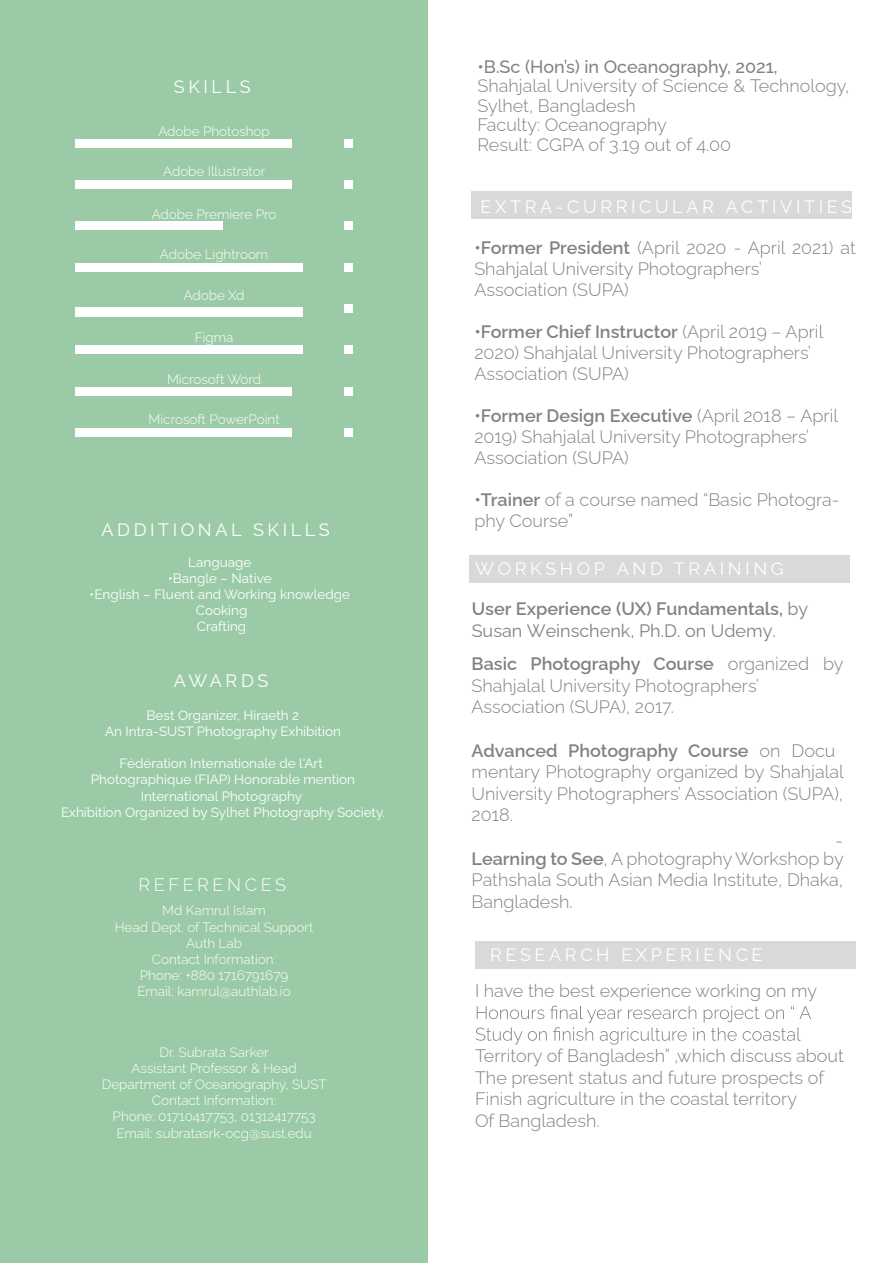
<style>
.page{position:relative;width:893px;height:1263px;background:#fff}
.page>*{position:absolute;margin:0;border:0;box-sizing:border-box;transform-origin:0 0}
.t1{font:300 18px/21.6px "Raleway";color:#828282}
.t2{font:600 18px/21.6px "Raleway";color:#828282}
.t3{font:18px "Raleway";letter-spacing:.2em;color:#fff}
.t4{font:500 18px "Raleway";color:#828282}
.t5{font:300 18px "Raleway";letter-spacing:.2em;color:#fff}
.t6{font:300 13.5px/16.2px "Raleway";color:#fff;text-align:center}
.t7{font:13.5px/16.2px "Raleway";color:#fff;text-align:center}
.s1{font-weight:600}
.s2{font-weight:400}
.s3{font-weight:300}
</style>
<div class="page">
<div style="left:469px;top:555px;width:381px;height:27px;background:#dad9d8"></div>
<div style="left:475px;top:941px;width:380px;height:28px;background:#dad9d8"></div>
<div style="left:472px;top:191px;width:380px;height:28px;background:#dad9d8"></div>
<div style="left:0;top:0;width:428px;height:1262px;background:#9bcba6"></div>
<div style="left:76px;top:139px;width:216px;height:9px;background:#fff"></div>
<div style="left:344px;top:139px;width:9px;height:9px;background:#fff"></div>
<div style="left:76px;top:180px;width:216px;height:9px;background:#fff"></div>
<div style="left:344px;top:180px;width:9px;height:9px;background:#fff"></div>
<div style="left:76px;top:221px;width:147px;height:9px;background:#fff"></div>
<div style="left:344px;top:221px;width:9px;height:9px;background:#fff"></div>
<div style="left:76px;top:263px;width:227px;height:9px;background:#fff"></div>
<div style="left:344px;top:263px;width:9px;height:9px;background:#fff"></div>
<div style="left:76px;top:345px;width:227px;height:9px;background:#fff"></div>
<div style="left:344px;top:345px;width:9px;height:9px;background:#fff"></div>
<div style="left:75px;top:307px;width:228px;height:9px;background:#fff"></div>
<div style="left:344px;top:304px;width:9px;height:9px;background:#fff"></div>
<div style="left:76px;top:387px;width:216px;height:9px;background:#fff"></div>
<div style="left:344px;top:387px;width:9px;height:9px;background:#fff"></div>
<div style="left:76px;top:428px;width:216px;height:9px;background:#fff"></div>
<div style="left:344px;top:428px;width:9px;height:9px;background:#fff"></div>
<svg style="left:476px;top:1006px;width:335px;height:38px"></svg>
<p class="t3" style="left:174px;top:79px;width:78px">SKILLS</p>
<p class="t6" style="left:158px;top:124px;width:113px">Adobe Photoshop</p>
<p class="t6" style="left:163px;top:165px;width:104px">Adobe Illustrator</p>
<p class="t6" style="left:152px;top:207px;width:126px">Adobe Premiere Pro</p>
<p class="t6" style="left:160px;top:247px;width:110px">Adobe Lightroom</p>
<p class="t6" style="left:184px;top:289px;width:62px">Adobe Xd</p>
<p class="t6" style="left:195px;top:330px;width:40px">Figma</p>
<p class="t6" style="left:167px;top:372px;width:96px">Microsoft Word</p>
<p class="t6" style="left:149px;top:413px;width:133px">Microsoft PowerPoint</p>
<p class="t3" style="left:101px;top:522px;width:230px">ADDITIONAL SKILLS</p>
<p class="t7" style="left:90px;top:555px;width:262px">Language<br>ïBangle – Native<br>ïEnglish – Fluent and Working knowledge<br>Cooking<br>Crafting</p>
<p class="t3" style="left:174px;top:674px;width:96px">AWARDS</p>
<p class="t7" style="left:105px;top:708px;width:237px">Best Organizer, Hiraeth 2<br>An Intra-SUST Photography Exhibition</p>
<p class="t7" style="left:61px;top:756px;width:325px">Fédération Internationale de l'Art<br>Photographique (FIAP) Honorable mention International Photography<br>Exhibition Organized by Sylhet Photography Society.</p>
<p class="t5" style="left:139px;top:877px;width:149px">REFERENCES</p>
<p class="t6" style="left:115px;top:904px;width:200px">Md Kamrul Islam<br>Head Dept. of Technical Support<br>Auth Lab<br>Contact Information:<br>Phone: +880 1716791679<br>Email: kamrul@authlab.io</p>
<p class="t6" style="left:102px;top:1045px;width:226px">Dr. Subrata Sarker<br>Assistant Professor &amp; Head<br>Department of Oceanography, SUST<br>Contact Information:<br>Phone: 01710417753, 01312417753<br>Email: subratasrk-ocg@sust.edu</p>
<p class="t4" style="left:477px;top:59px;width:302px">ïB.Sc (Hon’s) in Oceanography, 2021,</p>
<p class="t1" style="left:477px;top:78px;width:373px;line-height:19.5px">Shahjalal University of Science &amp; Technology,<br>Sylhet, Bangladesh<br>Faculty: Oceanography<br>Result: CGPA of 3.19 out of 4.00</p>
<p class="t3" style="left:480px;top:199px;width:373px">EXTRA-CURRICULAR ACTIVITIES</p>
<p class="t1" style="left:474px;top:239px;width:383px;line-height:21px"><span class="s1">ïFormer President</span> (April 2020 - April 2021) at<br>Shahjalal University Photographers’<br>Association (SUPA)</p>
<p class="t1" style="left:474px;top:323px;width:350px;line-height:21px"><span class="s1">ïFormer Chief Instructor</span> (April 2019 – April<br>2020) Shahjalal University Photographers’<br>Association (SUPA)</p>
<p class="t1" style="left:474px;top:407px;width:365px;line-height:21px"><span class="s1">ïFormer Design Executive</span> (April 2018 – April<br>2019) Shahjalal University Photographers’<br>Association (SUPA)</p>
<p class="t1" style="left:474px;top:491px;width:366px;line-height:21px"><span class="s1">ïTrainer</span> of a course named “Basic Photogra&shy;phy Course”</p>
<p class="t3" style="left:475px;top:562px;width:310px">WORKSHOP AND TRAINING</p>
<p class="t2" style="left:472px;top:600px;width:338px">User Experience (UX) Fundamentals, <span class="s2">by<br>Susan Weinschenk, Ph.D. on Udemy.</span></p>
<p class="t1" style="left:472px;top:655px;width:373px;text-indent:256px">organized by<br>Shahjalal University Photographers’<br>Association (SUPA), 2017.</p>
<p class="t2" style="left:472px;top:741px;width:365px">Advanced Photography Course <span class="s3">on Docu</span></p>
<p class="t2" style="left:472px;top:655px;width:244px">Basic Photography Course</p>
<p class="t1" style="left:472px;top:763px;width:374px;text-align:justify">mentary Photography organized by Shahjalal University Photographers’ Association (SUPA), 2018.</p>
<p class="t1" style="left:472px;top:849px;width:374px;text-align:justify"><span class="s1">Learning to See</span>, A photography Workshop by Pathshala South Asian Media Institute, Dhaka, Bangladesh.</p>
<p class="t1" style="left:835px;top:831px;width:9px">-</p>
<p class="t3" style="left:490px;top:947px;width:274px">RESEARCH EXPERIENCE</p>
<p class="t1" style="left:475px;top:982px;width:344px">I have the best experience working on my</p>
<p class="t1" style="left:475px;top:1047px;width:370px">Territory of Bangladesh” ,which discuss about The present status and future prospects of Finish agriculture in the coastal territory<br>Of Bangladesh.</p>
</div>
